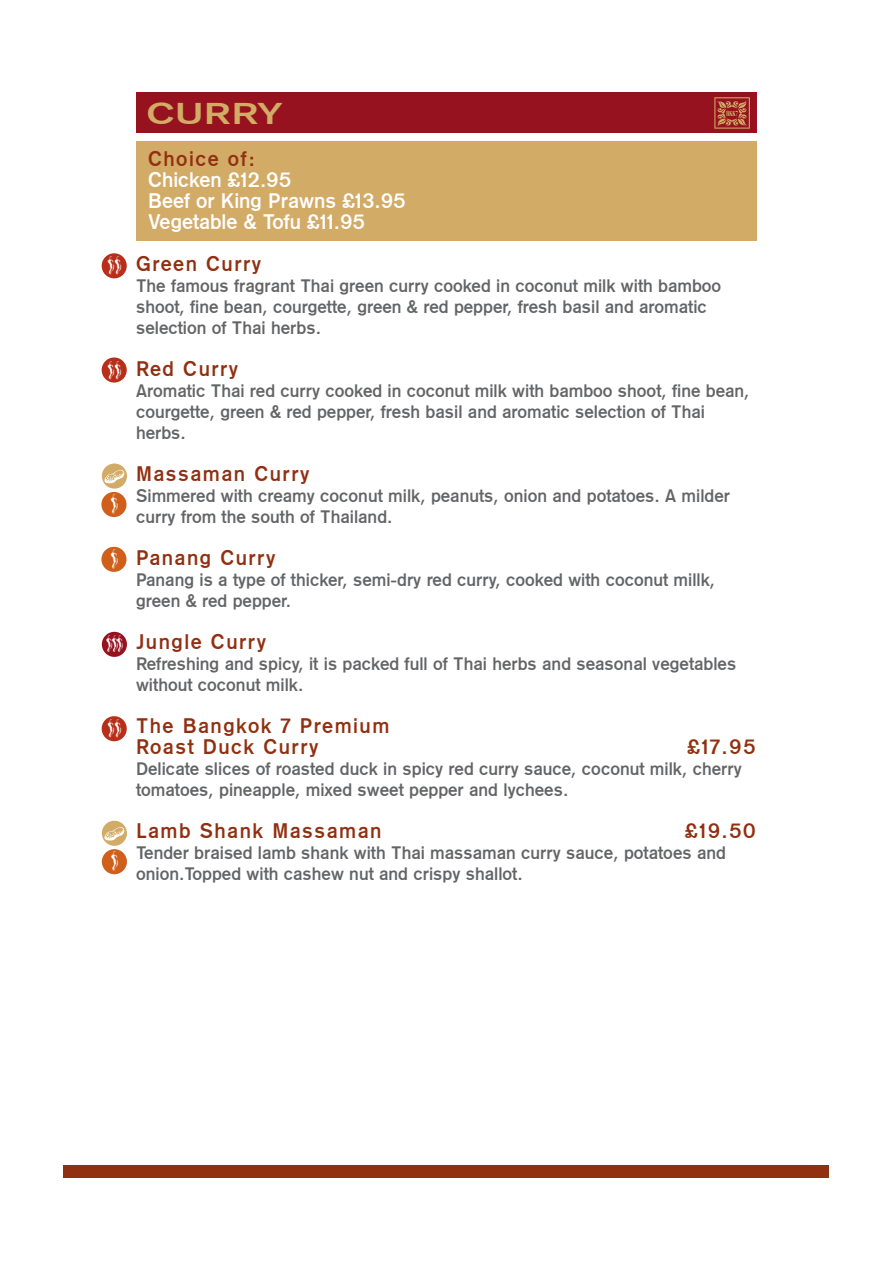
<style>
.page{position:relative;width:893px;height:1263px;background:#fff}
.page>*{position:absolute;margin:0;border:0;box-sizing:border-box;transform-origin:0 0}
.t1{font:30px "Gothic 725 BT Bold A";color:#d2ab67;scale:1.44 1}
.t2{font:21px/21px "Gothic 725 BT Bold A";letter-spacing:.07em;color:#913010}
.t3{font:21px/21px "Gothic 725 BT Bold A";color:#fff}
.t4{font:18px/21px "Gothic 725 BT Bold A";color:#636466}
</style>
<div class="page">
<div style="left:136px;top:92px;width:621px;height:41px;background:#95121e"></div>
<svg style="left:714px;top:97px;width:36px;height:32px"></svg>
<div style="left:136px;top:141px;width:621px;height:100px;background:#d2ab67"></div>
<div style="left:64px;top:1165px;width:765px;height:13px;background:#913010"></div>
<div style="left:102px;top:253px;width:25px;height:25px;background:#b82e18;border-radius:50%"></div>
<svg style="left:102px;top:357px;width:25px;height:26px"></svg>
<div style="left:102px;top:716px;width:25px;height:25px;background:#b82e18;border-radius:50%"></div>
<svg style="left:101px;top:492px;width:26px;height:25px"></svg>
<div style="left:102px;top:849px;width:25px;height:25px;background:#cf5f1b;border-radius:50%"></div>
<svg style="left:101px;top:547px;width:26px;height:25px"></svg>
<div style="left:102px;top:632px;width:25px;height:25px;background:#95121e;border-radius:50%"></div>
<svg style="left:102px;top:463px;width:25px;height:26px"></svg>
<svg style="left:104px;top:470px;width:20px;height:13px"></svg>
<div style="left:102px;top:821px;width:25px;height:25px;background:#d2ab67;border-radius:50%"></div>
<svg style="left:104px;top:827px;width:20px;height:13px"></svg>
<svg style="left:104px;top:256px;width:21px;height:19px"></svg>
<svg style="left:104px;top:360px;width:21px;height:19px"></svg>
<svg style="left:104px;top:719px;width:21px;height:19px"></svg>
<svg style="left:106px;top:493px;width:16px;height:21px"></svg>
<svg style="left:106px;top:548px;width:16px;height:21px"></svg>
<svg style="left:103px;top:635px;width:24px;height:18px"></svg>
<h1 class="t1" style="left:147px;top:97px;width:96px">CURRY</h1>
<p class="t2" style="left:148px;top:148px;width:109px">Choice of:</p>
<p class="t3" style="left:148px;top:169px;width:259px">Chicken £12.95<br>Beef or King Prawns £13.95<br>Vegetable &amp; Tofu £11.95</p>
<p class="t2" style="left:136px;top:253px;width:127px">Green Curry</p>
<p class="t4" style="left:136px;top:275px;width:587px">The famous fragrant Thai green curry cooked in coconut milk with bamboo shoot, fine bean, courgette, green &amp; red pepper, fresh basil and aromatic selection of Thai herbs.</p>
<p class="t2" style="left:136px;top:358px;width:104px">Red Curry</p>
<p class="t4" style="left:136px;top:380px;width:615px">Aromatic Thai red curry cooked in coconut milk with bamboo shoot, fine bean, courgette, green &amp; red pepper, fresh basil and aromatic selection of Thai herbs.</p>
<p class="t2" style="left:136px;top:463px;width:175px">Massaman Curry</p>
<p class="t4" style="left:136px;top:485px;width:596px">Simmered with creamy coconut milk, peanuts, onion and potatoes. A milder curry from the south of Thailand.</p>
<p class="t2" style="left:136px;top:547px;width:141px">Panang Curry</p>
<p class="t4" style="left:136px;top:569px;width:581px">Panang is a type of thicker, semi-dry red curry, cooked with coconut millk, green &amp; red pepper.</p>
<p class="t2" style="left:136px;top:631px;width:132px">Jungle Curry</p>
<p class="t4" style="left:136px;top:653px;width:602px">Refreshing and spicy, it is packed full of Thai herbs and seasonal vegetables without coconut milk.</p>
<p class="t2" style="left:136px;top:715px;width:255px">The Bangkok 7 Premium<br>Roast Duck Curry</p>
<p class="t2" style="left:687px;top:736px;width:70px">£17.95</p>
<p class="t4" style="left:136px;top:758px;width:607px">Delicate slices of roasted duck in spicy red curry sauce, coconut milk, cherry tomatoes, pineapple, mixed sweet pepper and lychees.</p>
<p class="t2" style="left:136px;top:820px;width:247px">Lamb Shank Massaman</p>
<p class="t2" style="left:685px;top:820px;width:72px">£19.50</p>
<p class="t4" style="left:136px;top:842px;width:591px">Tender braised lamb shank with Thai massaman curry sauce, potatoes and onion.Topped with cashew nut and crispy shallot.</p>
</div>
